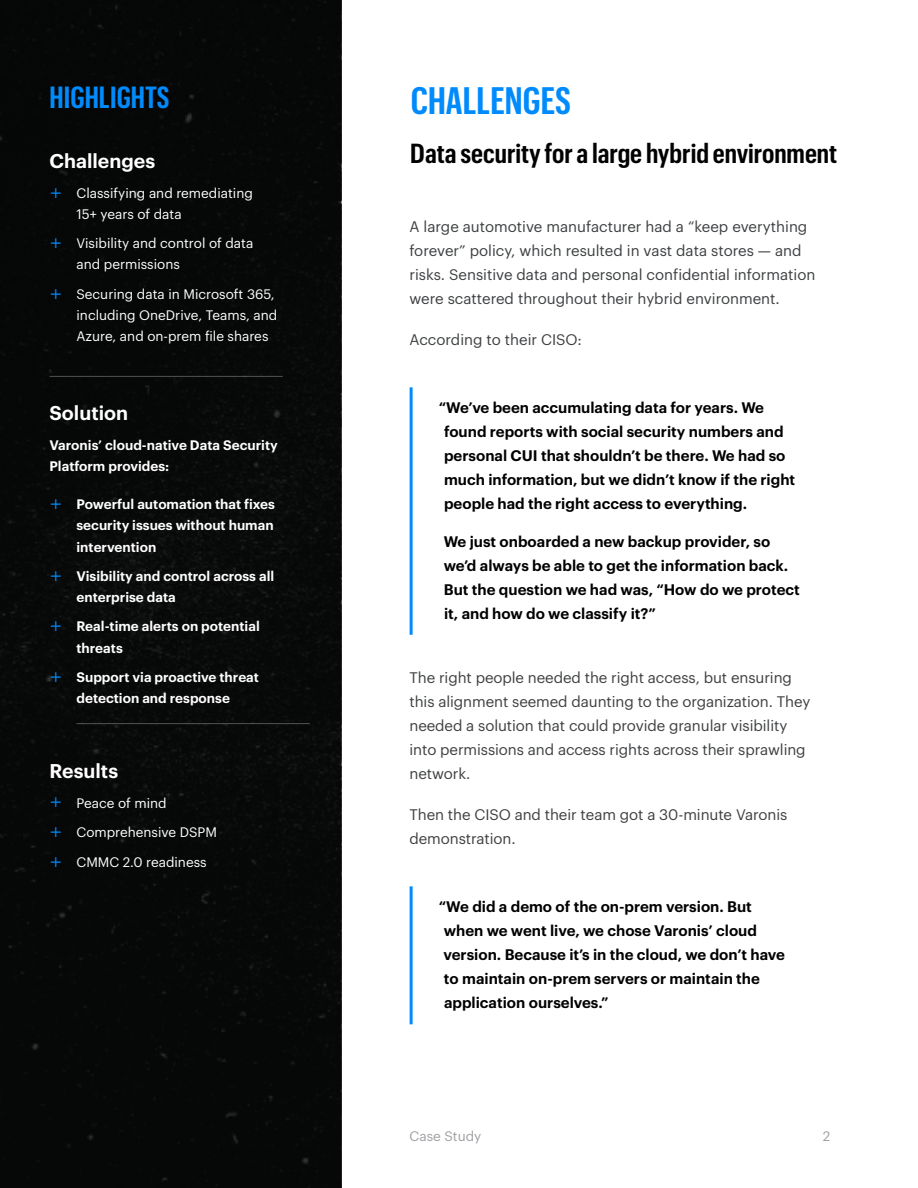
<style>
.page{position:relative;width:918px;height:1188px;background:#fff}
.page>*{position:absolute;margin:0;border:0;box-sizing:border-box;transform-origin:0 0}
.t1{font:600 37.5px "Graphik X Cond";color:#008bfc}
.t2{font:600 30px "Graphik X Cond";color:#008bfc}
.t3{font:600 27px "Graphik Cond";color:#000101}
.t4{font:600 19.5px "Graphik LC";color:#fff}
.t5{font:600 15px/24px "Graphik LC";color:#000101}
.t6{font:15px/24px "Graphik LC";letter-spacing:-.005em;color:#3d3f41}
.t7{font:600 13.5px/21px "Graphik LC";color:#fff}
.t8{font:13.5px/21px "Graphik LC";color:#fff}
.t9{font:13.5px "Graphik LC";color:#9e9fa3}
.s1{font-family:"Helvetica";font-weight:300;font-size:19.5px;color:#008bfc}
</style>
<div class="page">
<div style="left:0;top:0;width:341px;height:1188px;background:#070707"></div>
<hr style="left:50px;top:376px;width:233px;height:1px;background:#9e9fa3">
<hr style="left:76px;top:723px;width:234px;height:1px;background:#9e9fa3">
<hr style="left:410px;top:387px;width:3px;height:248px;background:#008bfc">
<hr style="left:410px;top:886px;width:3px;height:138px;background:#008bfc">
<h2 class="t2" style="left:50px;top:76px;width:122px">HIGHLIGHTS</h2>
<h3 class="t4" style="left:50px;top:146px;width:107px">Challenges</h3>
<p class="t8" style="left:76px;top:181px;width:178px;text-indent:-27px"><span class="s1">+</span> Classifying and remediating<br>15+ years of data</p>
<p class="t8" style="left:76px;top:232px;width:178px;text-indent:-27px"><span class="s1">+</span> Visibility and control of data and permissions</p>
<p class="t8" style="left:76px;top:282px;width:202px;text-indent:-27px"><span class="s1">+</span> Securing data in Microsoft 365, including OneDrive, Teams, and<br>Azure, and on-prem file shares</p>
<h3 class="t4" style="left:50px;top:398px;width:80px">Solution</h3>
<p class="t7" style="left:50px;top:434px;width:230px">Varonis’ cloud-native Data Security<br>Platform provides:</p>
<p class="t7" style="left:76px;top:493px;width:200px;text-align:justify;text-indent:-27px"><span class="s1">+</span> Powerful automation that fixes security issues without human intervention</p>
<p class="t7" style="left:76px;top:564px;width:199px;text-indent:-27px"><span class="s1">+</span> Visibility and control across all enterprise data</p>
<p class="t7" style="left:76px;top:615px;width:185px;text-indent:-27px"><span class="s1">+</span> Real-time alerts on potential threats</p>
<p class="t7" style="left:49px;top:665px;width:211px;text-align:center"><span class="s1">+</span> Support via proactive threat detection and response</p>
<h3 class="t4" style="left:50px;top:756px;width:70px">Results</h3>
<p class="t8" style="left:49px;top:787px;width:169px;line-height:29.5px"><span class="s1">+</span> Peace of mind<br><span class="s1">+</span> Comprehensive DSPM <span class="s1">+</span> CMMC 2.0 readiness</p>
<h1 class="t1" style="left:411px;top:75px;width:162px">CHALLENGES</h1>
<h3 class="t3" style="left:410px;top:134px;width:428px">Data security for a large hybrid environment</h3>
<p class="t6" style="left:410px;top:213px;width:407px">A large automotive manufacturer had a “keep everything forever” policy, which resulted in vast data stores — and risks. Sensitive data and personal confidential information were scattered throughout their hybrid environment.</p>
<p class="t6" style="left:410px;top:326px;width:174px">According to their CISO:</p>
<p class="t5" style="left:444px;top:394px;width:353px;text-indent:-5px">“We’ve been accumulating data for years. We found reports with social security numbers and personal CUI that shouldn’t be there. We had so much information, but we didn’t know if the right people had the right access to everything.</p>
<p class="t5" style="left:444px;top:528px;width:358px">We just onboarded a new backup provider, so we’d always be able to get the information back.<br>But the question we had was, “How do we protect it, and how do we classify it?”</p>
<p class="t6" style="left:410px;top:664px;width:402px">The right people needed the right access, but ensuring this alignment seemed daunting to the organization. They needed a solution that could provide granular visibility into permissions and access rights across their sprawling network.</p>
<p class="t6" style="left:410px;top:801px;width:379px">Then the CISO and their team got a 30-minute Varonis demonstration.</p>
<p class="t5" style="left:444px;top:893px;width:343px;text-indent:-5px">“We did a demo of the on-prem version. But when we went live, we chose Varonis’ cloud version. Because it’s in the cloud, we don’t have to maintain on-prem servers or maintain the application ourselves.”</p>
<p class="t9" style="left:410px;top:1126px;width:73px">Case Study</p>
<p class="t9" style="left:823px;top:1126px;width:9px">2</p>
</div>
